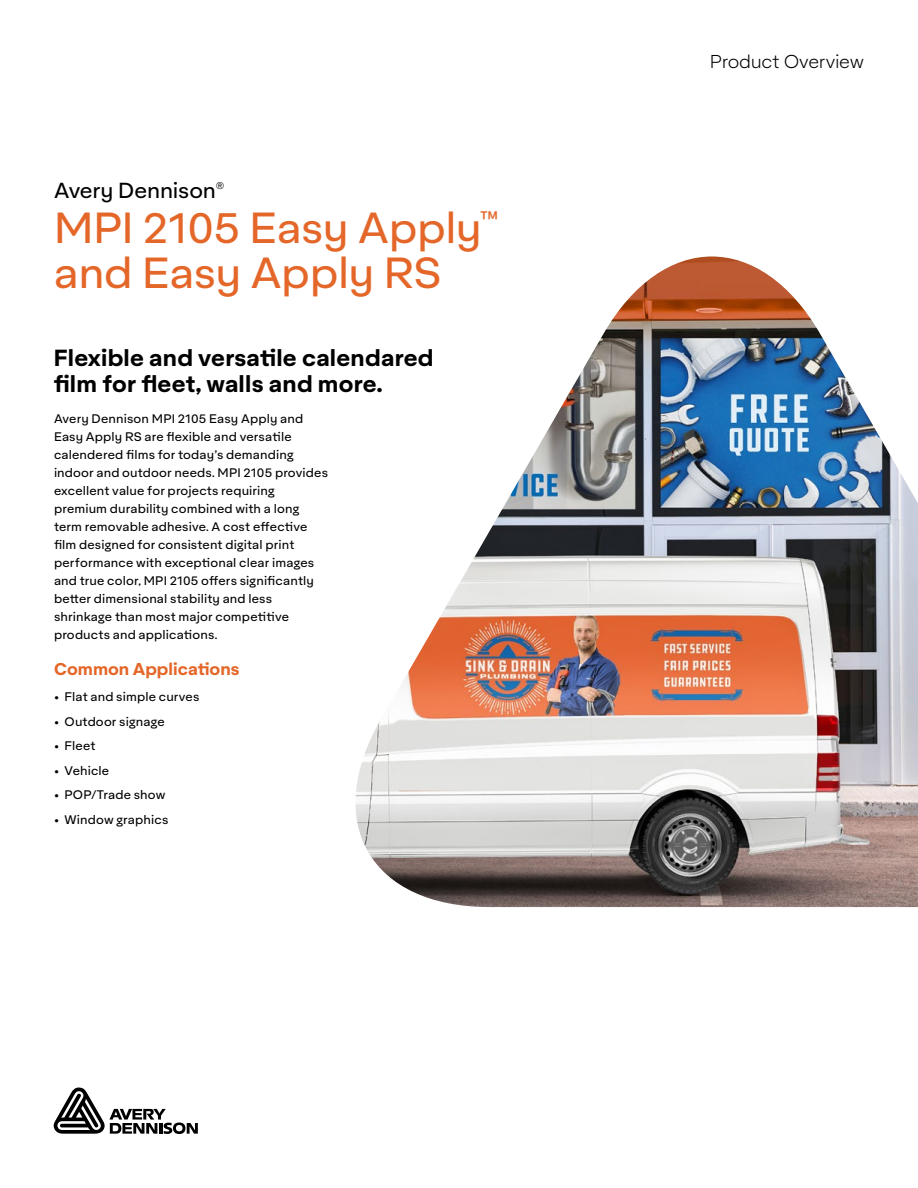
<style>
.page{position:relative;width:918px;height:1188px;background:#fff}
.page>*{position:absolute;margin:0;border:0;box-sizing:border-box;transform-origin:0 0}
.t1{font:42px/45px "Aktifo A";letter-spacing:-.01em;color:#e46729}
.t2{font:700 22.5px/25.5px "Aktifo A";letter-spacing:.01em;color:#000}
.t3{font:21px "Aktifo A";letter-spacing:-.005em;color:#000}
.t4{font:300 18px "Aktifo A";letter-spacing:-.015em;color:#000}
.t5{font:700 16.5px "Aktifo A";color:#e46729}
.t6{font:12px/18px "Aktifo A";letter-spacing:.015em;color:#000}
</style>
<div class="page">
<svg style="left:54px;top:1087px;width:144px;height:47px"></svg>
<img style="left:355px;top:256px;width:563px;height:651px">
<h3 class="t3" style="left:54px;top:177px;width:172px">Avery Dennison<sup>®</sup></h3>
<h1 class="t1" style="left:54px;top:205px;width:446px">MPI 2105 Easy Apply<sup>™ </sup>and Easy Apply RS</h1>
<h2 class="t2" style="left:54px;top:345px;width:381px">Flexible and versatile calendared film for fleet, walls and more.</h2>
<p class="t6" style="left:54px;top:409px;width:276px">Avery Dennison MPI 2105 Easy Apply and Easy Apply RS are flexible and versatile calendered films for today’s demanding indoor and outdoor needs. MPI 2105 provides excellent value for projects requiring premium durability combined with a long term removable adhesive. A cost effective film designed for consistent digital print performance with exceptional clear images and true color, MPI 2105 offers significantly better dimensional stability and less shrinkage than most major competitive products and applications.</p>
<h3 class="t5" style="left:54px;top:657px;width:187px">Common Applications</h3>
<p class="t6" style="left:54px;top:688px;width:147px">• Flat and simple curves</p>
<p class="t6" style="left:54px;top:712px;width:112px">• Outdoor signage</p>
<p class="t6" style="left:54px;top:737px;width:43px">• Fleet</p>
<p class="t6" style="left:54px;top:761px;width:57px">• Vehicle</p>
<p class="t6" style="left:54px;top:786px;width:113px">• POP/Trade show</p>
<p class="t6" style="left:54px;top:810px;width:116px">• Window graphics</p>
<h3 class="t4" style="left:710px;top:50px;width:156px">Product Overview</h3>
</div>
